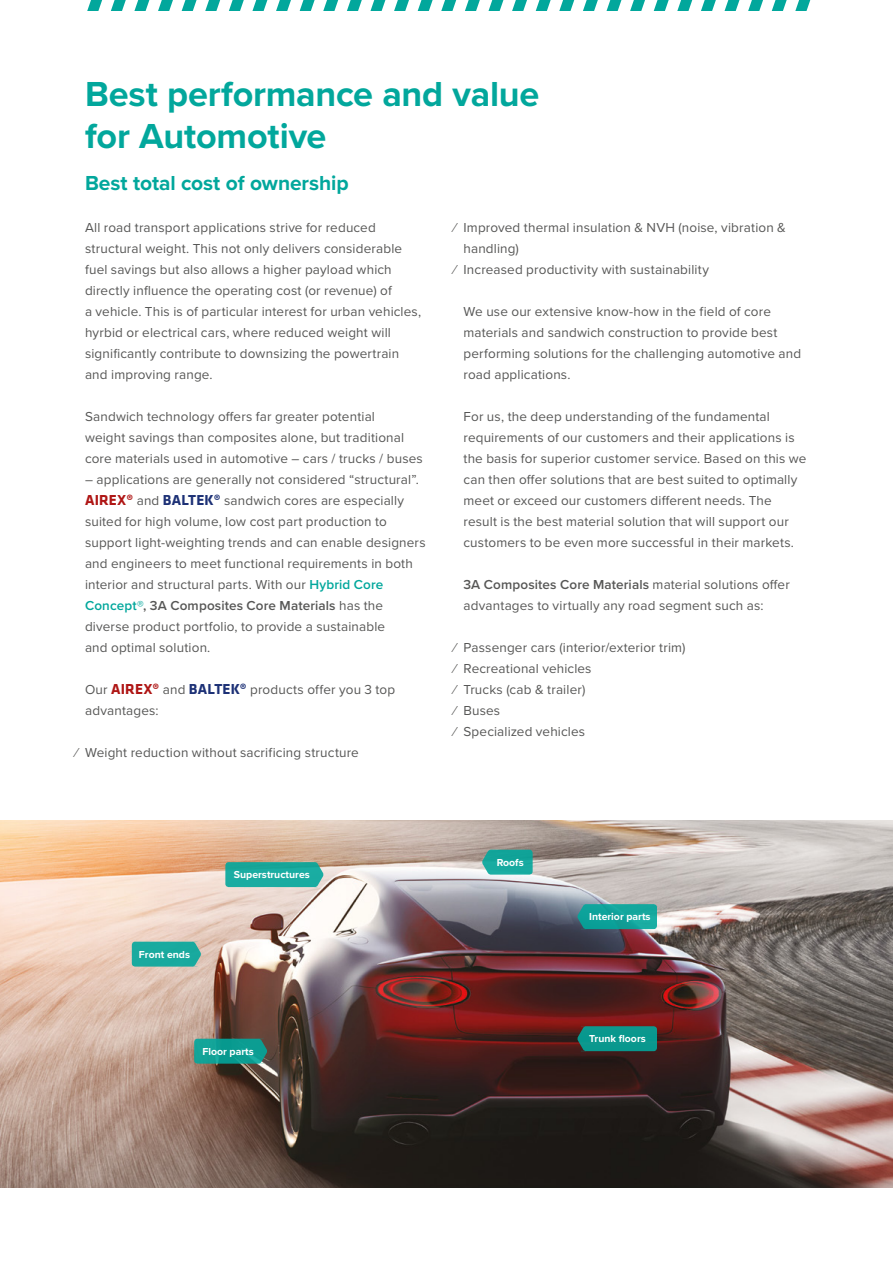
<style>
.page{position:relative;width:893px;height:1263px;background:#fff}
.page>*{position:absolute;margin:0;border:0;box-sizing:border-box;transform-origin:0 0}
.t1{font:700 36px/42px "Proxima Nova";letter-spacing:-.005em;color:#02a79c}
.t2{font:700 21px "Proxima Nova";letter-spacing:-.005em;color:#02a79c}
.t3{font:13.5px/21px "Proxima Nova";letter-spacing:.01em;color:#575756}
.t4{font:700 10.5px "Proxima Nova";color:#fff}
.s1{font-family:"Klavika Basic";font-weight:700;font-size:15px;color:#af1615}
.s2{font-family:"Klavika Basic";font-weight:700;font-size:15px;color:#1d3176}
.s3{font-weight:600;color:#02a79c}
.s4{font-weight:600}
</style>
<div class="page">
<img style="left:0;top:820px;width:893px;height:367px">
<svg style="left:225px;top:862px;width:99px;height:25px;background:#22aba0"></svg>
<div style="left:132px;top:942px;width:69px;height:24px;background:#19aa9f"></div>
<svg style="left:577px;top:904px;width:80px;height:25px;background:#15a29a"></svg>
<svg style="left:577px;top:1026px;width:80px;height:25px;background:#0e9187"></svg>
<svg style="left:194px;top:1039px;width:73px;height:25px;background:#139b90"></svg>
<svg style="left:482px;top:850px;width:51px;height:25px"></svg>
<svg style="left:87px;top:0;width:724px;height:10px"></svg>
<h1 class="t1" style="left:85px;top:74px;width:456px">Best performance and value for Automotive</h1>
<h2 class="t2" style="left:85px;top:171px;width:265px">Best total cost of ownership</h2>
<p class="t3" style="left:85px;top:217px;width:338px">All road transport applications strive for reduced structural weight. This not only delivers considerable fuel savings but also allows a higher payload which directly influence the operating cost (or revenue) of<br>a vehicle. This is of particular interest for urban vehicles, hyrbid or electrical cars, where reduced weight will significantly contribute to downsizing the powertrain and improving range.</p>
<p class="t3" style="left:85px;top:406px;width:339px">Sandwich technology offers far greater potential<br>weight savings than composites alone, but traditional core materials used in automotive – cars / trucks / buses</p>
<p class="t3" style="left:85px;top:470px;width:342px">– applications are generally not considered “structural”.<br><span class="s1">AIREX®</span> and <span class="s2">BALTEK®</span> sandwich cores are especially suited for high volume, low cost part production to support light-weighting trends and can enable designers and engineers to meet functional requirements in both interior and structural parts. With our <span class="s3">Hybrid Core Concept®</span><span class="s4">, 3A Composites Core Materials</span> has the diverse product portfolio, to provide a sustainable<br>and optimal solution.</p>
<p class="t3" style="left:85px;top:679px;width:312px">Our <span class="s1">AIREX®</span> and <span class="s2">BALTEK®</span> products offer you 3 top advantages:</p>
<p class="t3" style="left:76px;top:742px;width:285px">⁄ Weight reduction without sacrificing structure</p>
<p class="t3" style="left:463px;top:217px;width:324px">Improved thermal insulation &amp; NVH (noise, vibration &amp; handling)<br>Increased productivity with sustainability</p>
<p class="t3" style="left:463px;top:301px;width:339px">We use our extensive know-how in the field of core materials and sandwich construction to provide best performing solutions for the challenging automotive and road applications.</p>
<p class="t3" style="left:463px;top:406px;width:344px">For us, the deep understanding of the fundamental requirements of our customers and their applications is the basis for superior customer service. Based on this we can then offer solutions that are best suited to optimally meet or exceed our customers different needs. The result is the best material solution that will support our customers to be even more successful in their markets.</p>
<p class="t3" style="left:463px;top:574px;width:328px"><span class="s4">3A Composites Core Materials</span> material solutions offer advantages to virtually any road segment such as:</p>
<p class="t3" style="left:463px;top:637px;width:223px">Passenger cars (interior/exterior trim)<br>Recreational vehicles<br>Trucks (cab &amp; trailer)<br>Buses<br>Specialized vehicles</p>
<p class="t3" style="left:454px;top:217px;width:3px">⁄</p>
<p class="t3" style="left:454px;top:259px;width:3px">⁄</p>
<p class="t3" style="left:454px;top:637px;width:3px;text-align:justify">⁄ ⁄ ⁄ ⁄ ⁄</p>
<p class="t4" style="left:139px;top:948px;width:53px">Front ends</p>
<p class="t4" style="left:234px;top:868px;width:77px">Superstructures</p>
<p class="t4" style="left:202px;top:1045px;width:53px">Floor parts</p>
<p class="t4" style="left:497px;top:856px;width:28px">Roofs</p>
<p class="t4" style="left:589px;top:910px;width:63px">Interior parts</p>
<p class="t4" style="left:589px;top:1032px;width:58px">Trunk floors</p>
</div>
